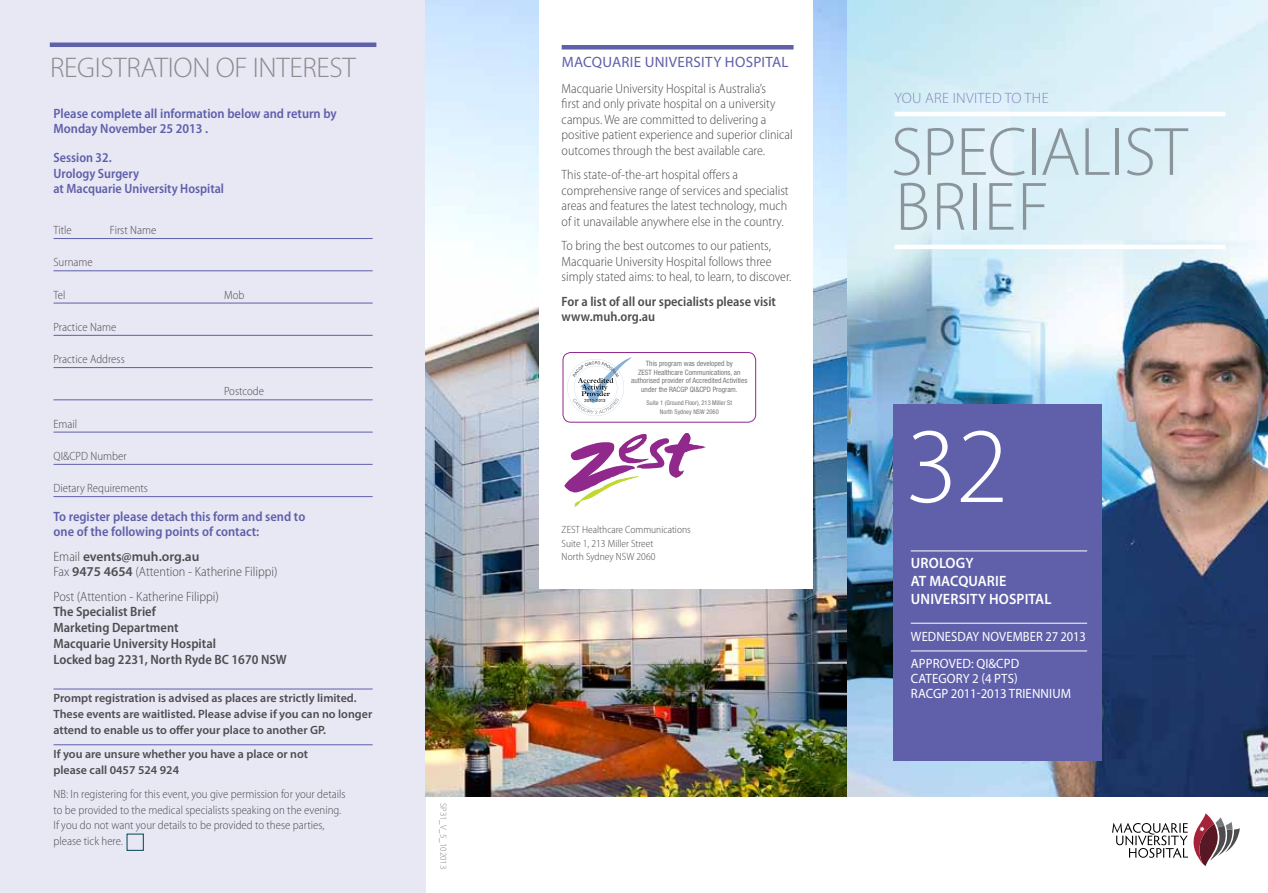
<style>
.page{position:relative;width:1268px;height:893px;background:#fff}
.page>*{position:absolute;margin:0;border:0;box-sizing:border-box;transform-origin:0 0}
.t1{font:300 108px "Myriad Pro";color:#fff}
.t2{font:300 69px/54.8px "Myriad Pro";letter-spacing:-.01em;color:#8a949b}
.t3{font:300 28.5px "Myriad Pro";letter-spacing:-.01em;color:#8d8b8c}
.t4{font:600 15px/18px "Myriad Pro";letter-spacing:.01em;color:#fff;scale:.95 1}
.t5{font:15px "Myriad Pro";letter-spacing:.02em;color:#5f5faa}
.t6{font:300 15px "Myriad Pro";letter-spacing:.02em;color:#8683be}
.t7{font:300 semi-condensed 13.5px/15.6px "Myriad Pro";color:#4d4d4f}
.t8{font:600 semi-condensed 13.5px/15.8px "Myriad Pro";color:#5f5faa}
.t9{font:600 semi-condensed 13.5px/15.8px "Myriad Pro";color:#4d4d4f}
.t10{font:13.5px/27.8px "Myriad Pro";letter-spacing:.01em;color:#fff;scale:.93 1}
.t11{font:13.5px/15px "Myriad Pro";letter-spacing:.01em;color:#fff;scale:.95 1}
.t12{font:300 semi-condensed 12px/15.8px "Myriad Pro";color:#4d4d4f}
.t13{font:600 12px/15.8px "Myriad Pro";color:#4d4d4f}
.t14{font:300 semi-condensed 10.5px/13.5px "Myriad Pro";color:#4d4d4f}
.t15{font:300 9px "Myriad Pro";color:#808285}
.t16{font:condensed 7.35px/8.9px "Helvetica Neue";color:#77787b;text-align:center}
.t17{font:condensed 6.45px/8.9px "Helvetica Neue";color:#77787b;text-align:center}
.t18{font:4.35px "Helvetica Neue LT Std";letter-spacing:.005em;color:#000}
.s1{font-weight:600;font-stretch:normal}
</style>
<div class="page">
<img style="left:846px;top:0;width:421px;height:796px">
<div style="left:893px;top:404px;width:208px;height:356px;background:#5f5faa"></div>
<hr style="left:894px;top:245px;width:331px;height:4px;background:#fff">
<hr style="left:894px;top:112px;width:331px;height:4px;background:#fff">
<hr style="left:910px;top:551px;width:176px;height:1px;background:#fff">
<hr style="left:910px;top:623px;width:176px;height:1px;background:#fff">
<hr style="left:910px;top:651px;width:176px;height:1px;background:#fff">
<div style="left:0;top:0;width:425px;height:893px;background:#e8e7f4"></div>
<hr style="left:53px;top:238px;width:319px;height:1px;background:#5f5faa">
<hr style="left:53px;top:271px;width:319px;height:1px;background:#5f5faa">
<hr style="left:53px;top:303px;width:319px;height:1px;background:#5f5faa">
<hr style="left:53px;top:335px;width:319px;height:1px;background:#5f5faa">
<hr style="left:53px;top:367px;width:319px;height:1px;background:#5f5faa">
<hr style="left:53px;top:400px;width:319px;height:1px;background:#5f5faa">
<hr style="left:53px;top:432px;width:319px;height:1px;background:#5f5faa">
<hr style="left:53px;top:464px;width:319px;height:1px;background:#5f5faa">
<hr style="left:53px;top:496px;width:319px;height:1px;background:#5f5faa">
<hr style="left:53px;top:689px;width:319px;height:1px;background:#5f5faa">
<hr style="left:53px;top:744px;width:319px;height:1px;background:#5f5faa">
<div style="left:127px;top:834px;width:17px;height:17px;border:1px solid #004354"></div>
<hr style="left:50px;top:43px;width:326px;height:4px;background:#5f5faa">
<img style="left:425px;top:0;width:421px;height:796px">
<div style="left:539px;top:0;width:273px;height:589px;background:#fff"></div>
<div style="left:561px;top:45px;width:232px;height:5px;background:#5f5faa"></div>
<svg style="left:564px;top:433px;width:141px;height:74px"></svg>
<svg style="left:562px;top:352px;width:194px;height:71px"></svg>
<svg style="left:1112px;top:813px;width:127px;height:53px"></svg>
<h3 class="t3" style="left:50px;top:52px;width:307px">REGISTRATION OF INTEREST</h3>
<p class="t8" style="left:53px;top:105px;width:285px">Please complete all information below and return by<br>Monday November 25 2013 .</p>
<p class="t8" style="left:53px;top:150px;width:172px">Session 32.<br>Urology Surgery<br>at Macquarie University Hospital</p>
<p class="t12" style="left:53px;top:222px;width:20px">Title</p>
<p class="t12" style="left:110px;top:222px;width:48px">First Name</p>
<p class="t12" style="left:53px;top:255px;width:41px">Surname</p>
<p class="t12" style="left:53px;top:287px;width:13px">Tel</p>
<p class="t12" style="left:224px;top:287px;width:22px">Mob</p>
<p class="t12" style="left:53px;top:319px;width:64px">Practice Name</p>
<p class="t12" style="left:53px;top:351px;width:73px">Practice Address</p>
<p class="t12" style="left:224px;top:384px;width:41px">Postcode</p>
<p class="t12" style="left:53px;top:416px;width:25px">Email</p>
<p class="t12" style="left:53px;top:448px;width:75px">QI&amp;CPD Number</p>
<p class="t12" style="left:53px;top:480px;width:96px">Dietary Requirements</p>
<p class="t8" style="left:53px;top:508px;width:253px">To register please detach this form and send to one of the following points of contact:</p>
<p class="t7" style="left:53px;top:548px;width:225px">Email <span class="s1">events@muh.org.au<br></span>Fax <span class="s1">9475 4654</span> (Attention - Katherine Filippi)</p>
<p class="t7" style="left:53px;top:589px;width:167px">Post (Attention - Katherine Filippi)</p>
<p class="t9" style="left:53px;top:604px;width:235px">The Specialist Brief<br>Marketing Department<br>Macquarie University Hospital<br>Locked bag 2231, North Ryde BC 1670 NSW</p>
<p class="t13" style="left:53px;top:690px;width:320px">Prompt registration is advised as places are strictly limited.<br>These events are waitlisted. Please advise if you can no longer attend to enable us to offer your place to another GP.</p>
<p class="t13" style="left:53px;top:746px;width:256px">If you are unsure whether you have a place or not please call 0457 524 924</p>
<p class="t12" style="left:53px;top:786px;width:293px">NB: In registering for this event, you give permission for your details to be provided to the medical specialists speaking on the evening.<br>If you do not want your details to be provided to these parties, please tick here.</p>
<p class="t15" style="left:448px;top:803px;width:68px;rotate:90deg">SP31_V_5_102013</p>
<p class="t5" style="left:561px;top:52px;width:228px">MACQUARIE UNIVERSITY HOSPITAL</p>
<p class="t7" style="left:561px;top:81px;width:232px">Macquarie University Hospital is Australia’s<br>first and only private hospital on a university campus. We are committed to delivering a positive patient experience and superior clinical outcomes through the best available care.</p>
<p class="t7" style="left:561px;top:167px;width:228px">This state-of-the-art hospital offers a comprehensive range of services and specialist areas and features the latest technology, much of it unavailable anywhere else in the country.</p>
<p class="t7" style="left:561px;top:238px;width:231px">To bring the best outcomes to our patients,<br>Macquarie University Hospital follows three simply stated aims: to heal, to learn, to discover.</p>
<p class="t9" style="left:561px;top:293px;width:216px">For a list of all our specialists please visit www.muh.org.au</p>
<p class="t18" style="left:584px;top:398px;width:22px">2011-2013</p>
<p class="t16" style="left:631px;top:359px;width:118px">This program was developed by<br>ZEST Healthcare Communications, an authorised provider of Accredited Activities under the RACGP QI&amp;CPD Program.</p>
<p class="t17" style="left:646px;top:398px;width:87px">Suite 1 (Ground Floor), 213 Miller St<br>North Sydney NSW 2060</p>
<p class="t14" style="left:561px;top:523px;width:130px">ZEST Healthcare Communications<br>Suite 1, 213 Miller Street<br>North Sydney NSW 2060</p>
<p class="t6" style="left:894px;top:90px;width:156px">YOU ARE INVITED TO THE</p>
<h2 class="t2" style="left:890px;top:126px;width:298px">SPECIALIST<br>BRIEF</h2>
<h1 class="t1" style="left:905px;top:407px;width:105px">32</h1>
<p class="t4" style="left:910px;top:554px;width:146px">UROLOGY<br>at Macquarie<br>University Hospital</p>
<p class="t10" style="left:910px;top:622px;width:190px">WEDNESDAY NOVEMBER 27 2013<br>APPROVED: QI&amp;CPD</p>
<p class="t11" style="left:910px;top:671px;width:170px">CATEGORY 2 (4 PTS)<br>RACGP 2011-2013 TRI ENNI UM</p>
</div>
